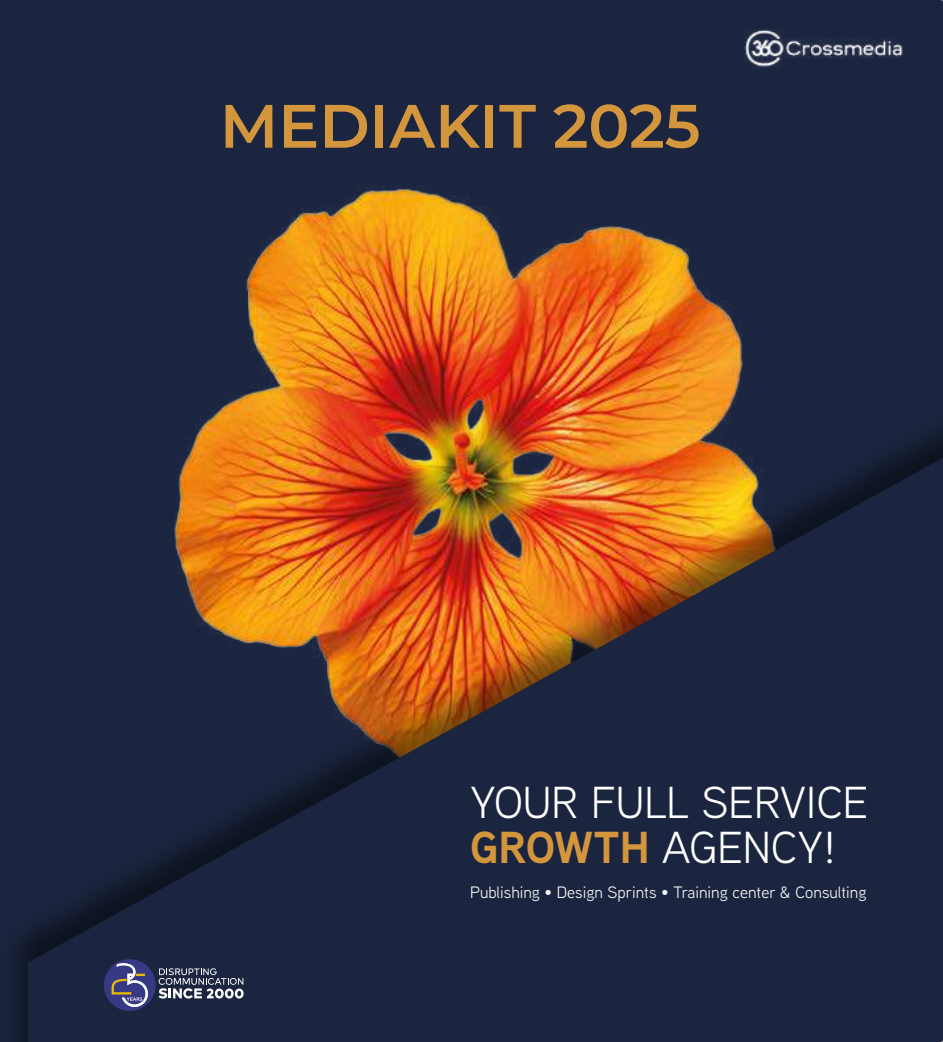
<style>
.page{position:relative;width:943px;height:1042px;background:#1b253f}
.page>*{position:absolute;margin:0;border:0;box-sizing:border-box;transform-origin:0 0}
.t1{font:600 61.07px "Montserrat";color:#d4963d}
.t2{font:44.8px/44.8px "Aaux Next";color:#fff}
.t3{font:16.45px "Aaux Next";color:#fff}
.s1{font-weight:700;color:#d4963d}
</style>
<div class="page">
<img style="left:229px;top:187px;width:514px;height:215px">
<div style="left:0;top:402px;width:943px;height:640px;background:#000;opacity:.5"></div>
<img style="left:28px;top:458px;width:915px;height:584px">
<img style="left:744px;top:29px;width:158px;height:40px">
<div style="left:104px;top:959px;width:52px;height:52px;background:#373984;border-radius:50%"></div>
<svg style="left:159px;top:968px;width:84px;height:30px"></svg>
<svg style="left:112px;top:963px;width:36px;height:44px"></svg>
<h1 class="t1" style="left:220px;top:83px;width:482px">MEDIAKIT 2025</h1>
<h2 class="t2" style="left:470px;top:778px;width:400px">YOUR FULL SERVICE<br><span class="s1">GROWTH</span> AGENCY!</h2>
<p class="t3" style="left:470px;top:881px;width:398px">Publishing • Design Sprints • Training center &amp; Consulting</p>
</div>
